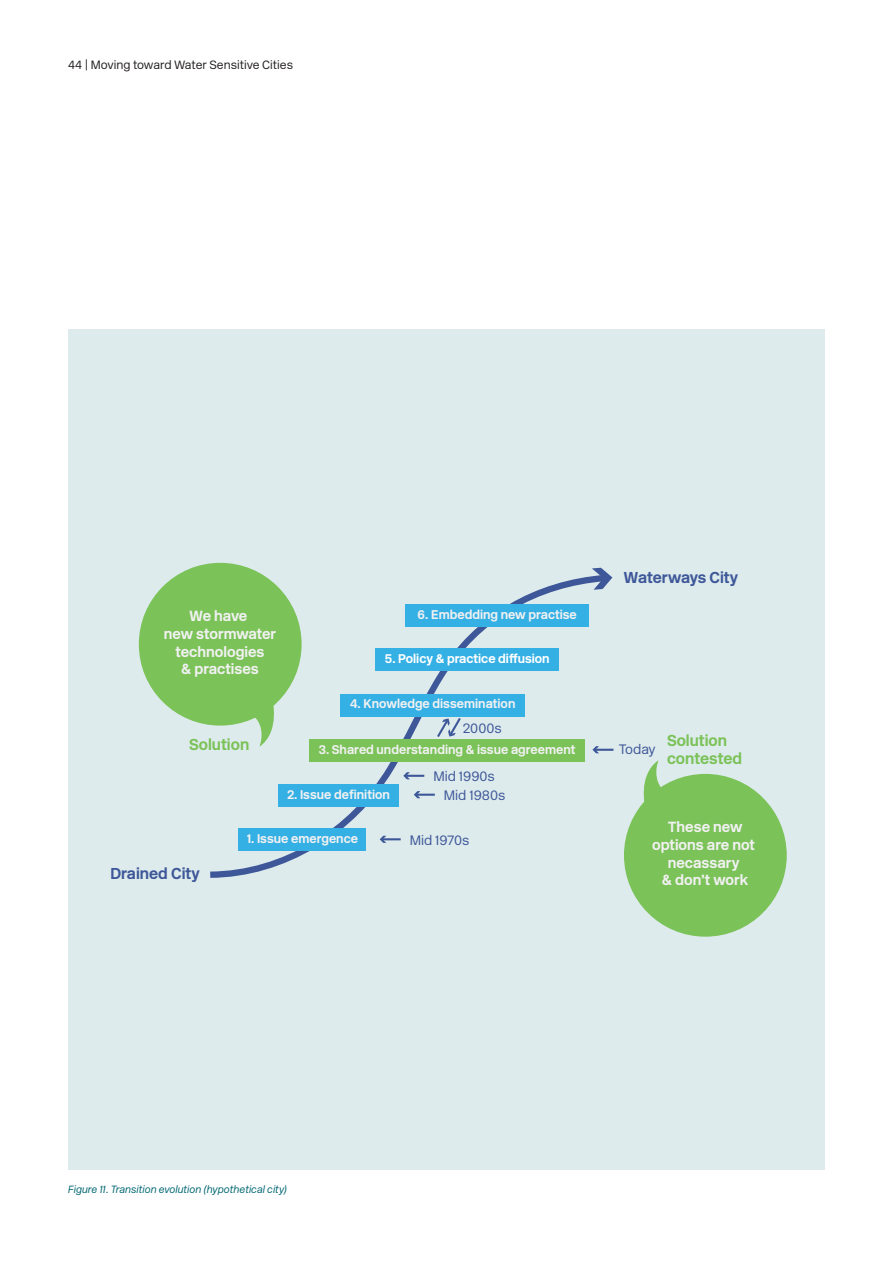
<style>
.page{position:relative;width:893px;height:1263px;background:#fff}
.page>*{position:absolute;margin:0;border:0;box-sizing:border-box;transform-origin:0 0}
.t1{font:700 15.75px/18.9px "New Rail Alphabet";color:#7bc258}
.t2{font:700 15.75px "New Rail Alphabet";color:#3e5799}
.t3{font:700 14.7px/17.7px "New Rail Alphabet";color:#f1f1f2;text-align:center}
.t4{font:300 13.65px "New Rail Alphabet";color:#3e5799}
.t5{font:700 12.6px "New Rail Alphabet";color:#f1f1f2}
.t6{font:700 12.6px "New Rail Alphabet";color:#fff}
.t7{font:300 12px "New Rail Alphabet";color:#231f20}
.t8{font:italic 300 10.5px "New Rail Alphabet";color:#006772}
</style>
<div class="page">
<div style="left:68px;top:329px;width:757px;height:841px;background:#ddebec"></div>
<div style="left:139px;top:563px;width:163px;height:163px;background:#7bc258;border-radius:50%"></div>
<svg style="left:205px;top:571px;width:394px;height:307px"></svg>
<svg style="left:592px;top:568px;width:20px;height:22px"></svg>
<div style="left:278px;top:784px;width:121px;height:22px;background:#35b0e5"></div>
<div style="left:239px;top:828px;width:127px;height:22px;background:#35b0e5"></div>
<div style="left:309px;top:739px;width:276px;height:22px;background:#7bc258"></div>
<div style="left:340px;top:694px;width:185px;height:22px;background:#35b0e5"></div>
<div style="left:376px;top:649px;width:183px;height:22px;background:#35b0e5"></div>
<div style="left:406px;top:605px;width:183px;height:22px;background:#35b0e5"></div>
<div style="left:624px;top:774px;width:163px;height:163px;background:#7bc258;border-radius:50%"></div>
<svg style="left:592px;top:746px;width:21px;height:7px"></svg>
<svg style="left:403px;top:772px;width:21px;height:7px"></svg>
<svg style="left:435px;top:716px;width:28px;height:23px"></svg>
<svg style="left:414px;top:791px;width:21px;height:7px"></svg>
<svg style="left:380px;top:836px;width:21px;height:7px"></svg>
<svg style="left:639px;top:760px;width:28px;height:48px"></svg>
<svg style="left:251px;top:699px;width:30px;height:48px"></svg>
<p class="t7" style="left:68px;top:56px;width:227px">44 | Moving toward Water Sensitive Cities</p>
<p class="t3" style="left:164px;top:607px;width:114px">We have<br>new stormwater technologies<br>&amp; practises</p>
<p class="t5" style="left:418px;top:606px;width:161px">6. Embedding new practise</p>
<p class="t6" style="left:385px;top:650px;width:166px">5. Policy &amp; practice diffusion</p>
<p class="t5" style="left:350px;top:696px;width:167px">4. Knowledge dissemination</p>
<p class="t2" style="left:624px;top:567px;width:116px">Waterways City</p>
<p class="t4" style="left:463px;top:719px;width:40px">2000s</p>
<p class="t1" style="left:189px;top:735px;width:62px">Solution</p>
<p class="t1" style="left:667px;top:730px;width:77px">Solution contested</p>
<p class="t4" style="left:619px;top:740px;width:39px">Today</p>
<p class="t5" style="left:319px;top:741px;width:258px">3. Shared understanding &amp; issue agreement</p>
<p class="t2" style="left:110px;top:863px;width:91px">Drained City</p>
<p class="t5" style="left:287px;top:786px;width:104px">2. Issue definition</p>
<p class="t5" style="left:247px;top:830px;width:113px">1. Issue emergence</p>
<p class="t4" style="left:433px;top:767px;width:63px">Mid 1990s</p>
<p class="t4" style="left:444px;top:786px;width:63px">Mid 1980s</p>
<p class="t4" style="left:410px;top:831px;width:61px">Mid 1970s</p>
<p class="t8" style="left:68px;top:1183px;width:221px">Figure 11. Transition evolution (hypothetical city)</p>
<p class="t3" style="left:652px;top:818px;width:104px">These new options are not necassary<br>&amp; don’t work</p>
</div>
